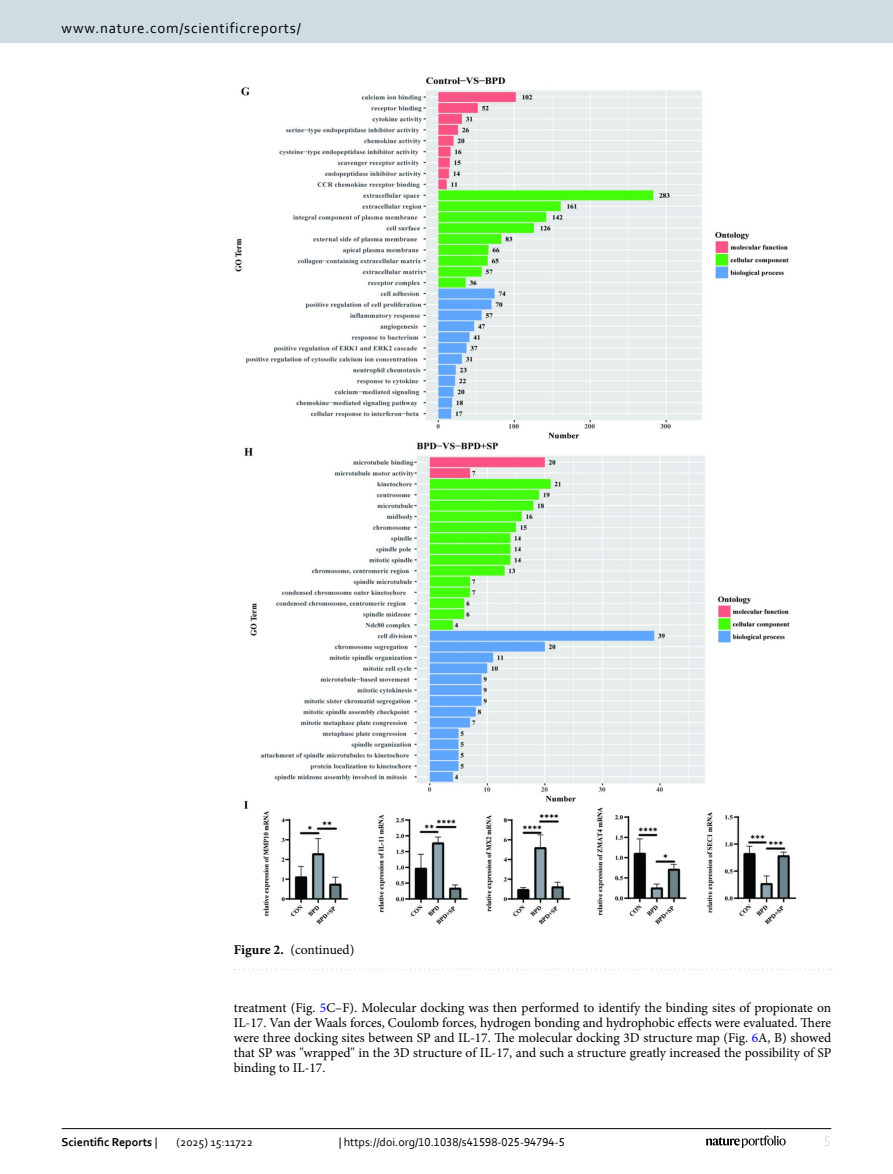
<style>
.page{position:relative;width:893px;height:1174px;background:#fff}
.page>*{position:absolute;margin:0;border:0;box-sizing:border-box;transform-origin:0 0}
.t1{font:15px "Corbel";letter-spacing:.05em;color:#000}
.t2{font:15px "Corbel";color:#d9e4eb}
.Body_Text{font:13.5px/15px "Minion Pro";color:#000;text-align:justify}
.Figure_Caption_Conti{font:13.5px "Minion Pro";color:#000}
.t3{font:12px "Corbel";color:#000}
.t4{font:700 12px "Corbel";color:#000}
.s1{font-weight:700}
.s2{color:#00f}
.s3{font-weight:400}
</style>
<div class="page">
<img style="left:235px;top:77px;width:562px;height:848px">
<svg style="left:235px;top:968px;width:597px;height:2px"></svg>
<hr style="left:62px;top:1128px;width:769px;height:1px;background:#000">
<svg style="left:706px;top:1135px;width:80px;height:12px"></svg>
<div style="left:0;top:0;width:893px;height:43px;background:#cedde4"></div>
<p class="t1" style="left:62px;top:18px;width:241px">www.nature.com/scientificreports/</p>
<p class="Figure_Caption_Conti" style="left:234px;top:941px;width:122px"><span class="s1">Figure 2.</span> (continued)</p>
<p class="Body_Text" style="left:234px;top:1000px;width:599px">treatment (Fig. <span class="s2">5</span>C–F). Molecular docking was then performed to identify the binding sites of propionate on IL-17. Van der Waals forces, Coulomb forces, hydrogen bonding and hydrophobic effects were evaluated. There were three docking sites between SP and IL-17. The molecular docking 3D structure map (Fig. <span class="s2">6</span>A, B) showed that SP was "wrapped" in the 3D structure of IL-17, and such a structure greatly increased the possibility of SP binding to IL-17.</p>
<p class="t4" style="left:62px;top:1134px;width:97px">Scientific Reports <span class="s3">|</span></p>
<p class="t3" style="left:177px;top:1134px;width:78px">(2025) 15:11722</p>
<p class="t3" style="left:339px;top:1134px;width:228px">| https://doi.org/10.1038/s41598-025-94794-5</p>
<p class="t2" style="left:824px;top:1132px;width:9px">5</p>
</div>
